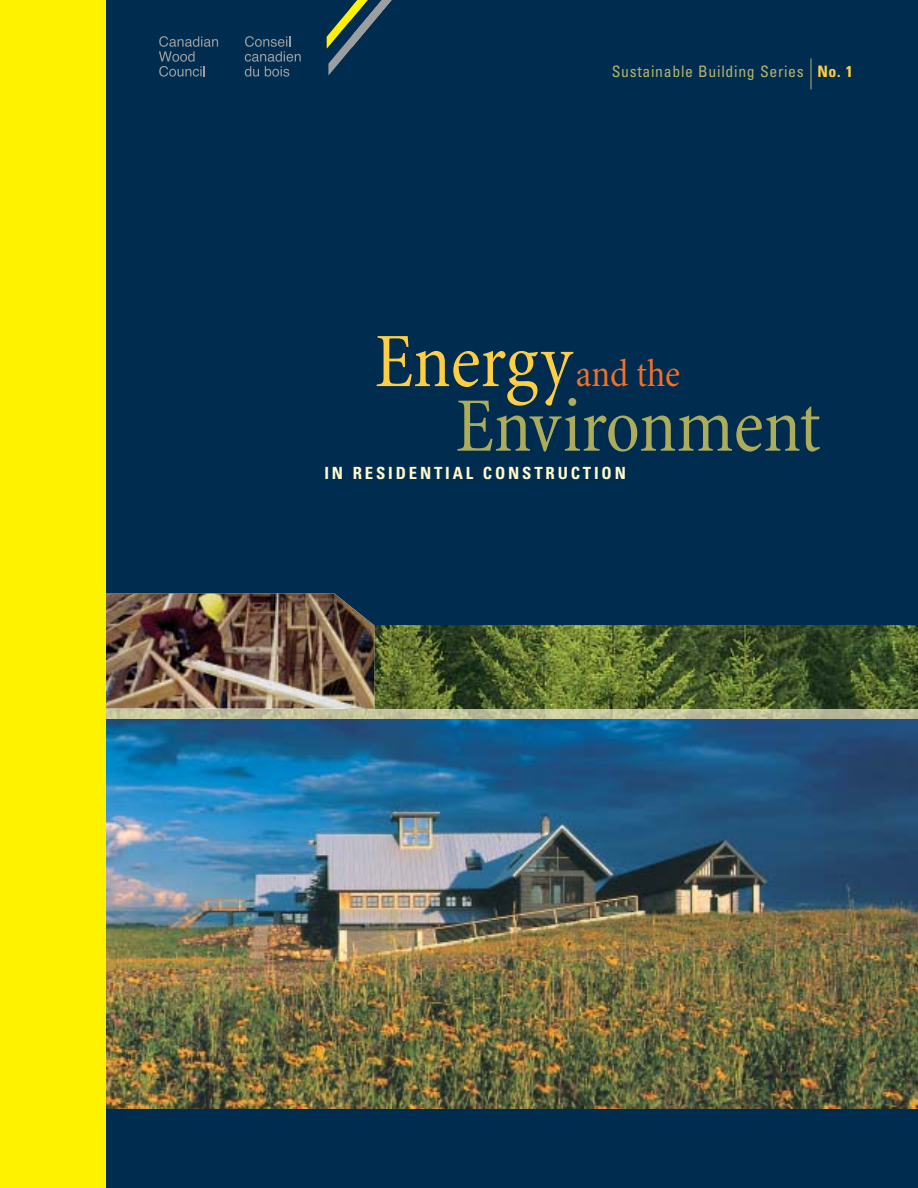
<style>
.page{position:relative;width:918px;height:1188px;background:#002d4f}
.page>*{position:absolute;margin:0;border:0;box-sizing:border-box;transform-origin:0 0}
.t1{font:condensed 78.3px/64.7px "Minion";letter-spacing:-.005em;color:#acac5b}
.t2{font:700 condensed 16.8px "Univers";letter-spacing:.17em;color:#fffbcc}
.t3{font:condensed 15.75px "Univers";letter-spacing:.045em;color:#b4b36c}
.s1{font-weight:700;color:#ffce44}
.s2{color:#ffce44}
.s3{font-size:39px;color:#f37126}
</style>
<div class="page">
<img style="left:105px;top:709px;width:264px;height:11px">
<img style="left:369px;top:709px;width:549px;height:11px">
<img style="left:374px;top:625px;width:544px;height:84px">
<svg style="left:159px;top:36px;width:59px;height:41px"></svg>
<svg style="left:245px;top:36px;width:56px;height:41px"></svg>
<svg style="left:327px;top:0;width:65px;height:76px"></svg>
<hr style="left:811px;top:58px;width:1px;height:31px;background:#b4b36c">
<img style="left:105px;top:594px;width:269px;height:115px">
<img style="left:105px;top:720px;width:813px;height:389px">
<div style="left:0;top:0;width:105px;height:1188px;background:#fff200"></div>
<p class="t3" style="left:612px;top:65px;width:243px">Sustainable Building Series <span class="s1">No. 1</span></p>
<h1 class="t1" style="left:455px;top:336px;width:367px;text-indent:-81px"><span class="s2">Energy</span><span class="s3">and the<br></span>Environment</h1>
<p class="t2" style="left:324px;top:467px;width:303px">IN RESIDENTIAL CONSTRUCTION</p>
</div>
